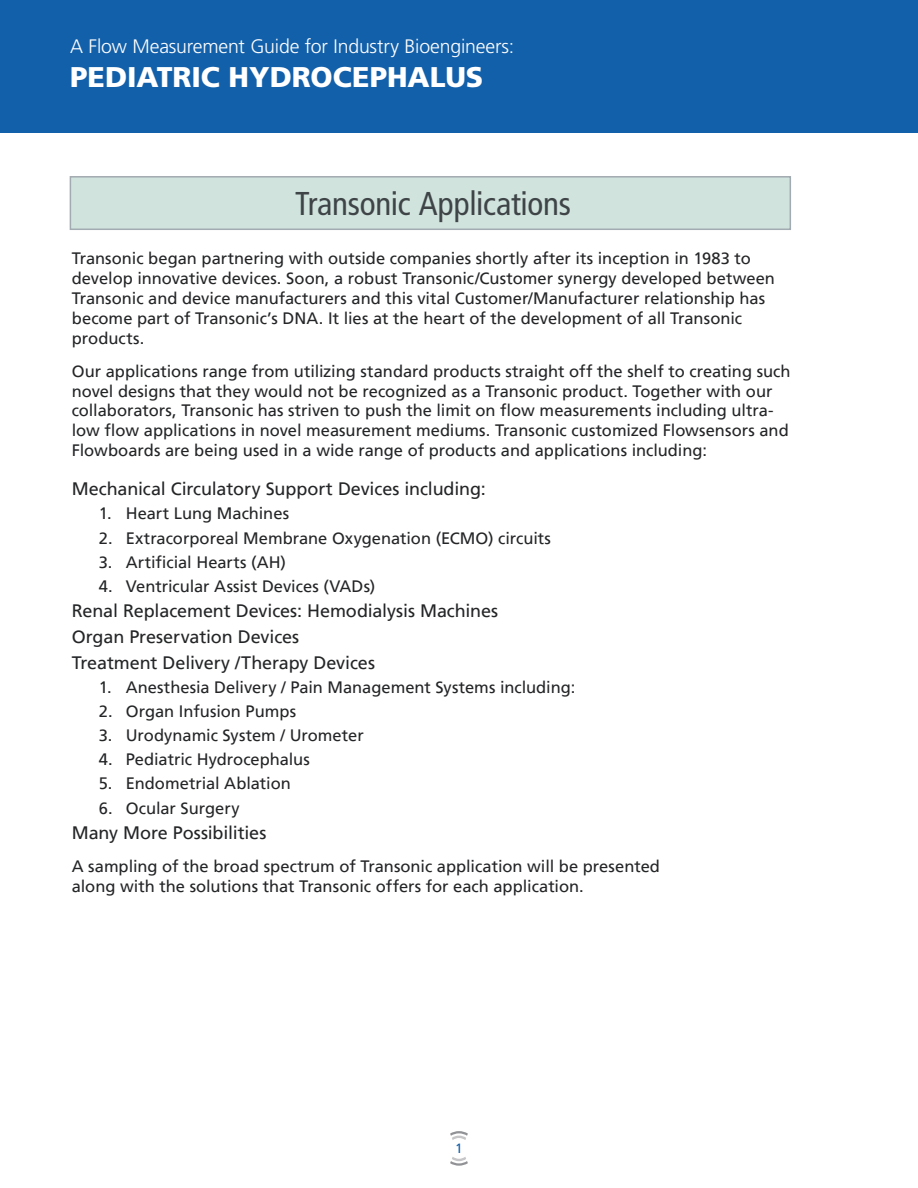
<style>
.page{position:relative;width:918px;height:1188px;background:#fff}
.page>*{position:absolute;margin:0;border:0;box-sizing:border-box;transform-origin:0 0}
.t1{font:condensed 33px "Frutiger LT";letter-spacing:-.01em;color:#3f4447}
.t2{font:900 28.5px "Frutiger";color:#fff}
.t3{font:condensed 24px "Frutiger LT";letter-spacing:-.005em;color:#fff}
.t4{font:300 19.5px "Frutiger LT Std";letter-spacing:-.01em;color:#fff}
.t5{font:18px/25.8px "Frutiger LT";letter-spacing:-.01em;color:#242527}
.t6{font:16.5px/19.8px "Frutiger LT";letter-spacing:-.005em;color:#242527}
.t7{font:13.5px "Frutiger";color:#1360aa}
</style>
<div class="page">
<div style="left:70px;top:177px;width:720px;height:52px;background:#d0e3dd"></div>
<div style="left:70px;top:176px;width:721px;height:54px;border:2px solid #a2abb1"></div>
<div style="left:0;top:0;width:918px;height:133px;background:#1360aa"></div>
<svg style="left:450px;top:1131px;width:18px;height:9px"></svg>
<svg style="left:450px;top:1157px;width:18px;height:9px"></svg>
<h3 class="t3" style="left:379px;top:26px;width:113px">Applications</h3>
<p class="t4" style="left:70px;top:35px;width:445px">A Flow Measurement Guide for Industry Bioengineers:</p>
<h2 class="t2" style="left:70px;top:60px;width:415px">PEDIATRIC HYDROCEPHALUS</h2>
<h1 class="t1" style="left:295px;top:185px;width:278px">Transonic Applications</h1>
<p class="t6" style="left:72px;top:249px;width:705px">Transonic began partnering with outside companies shortly after its inception in 1983 to develop innovative devices. Soon, a robust Transonic/Customer synergy developed between Transonic and device manufacturers and this vital Customer/Manufacturer relationship has become part of Transonic’s DNA. It lies at the heart of the development of all Transonic products.</p>
<p class="t6" style="left:72px;top:361px;width:720px">Our applications range from utilizing standard products straight off the shelf to creating such novel designs that they would not be recognized as a Transonic product. Together with our collaborators, Transonic has striven to push the limit on flow measurements including ultra&shy;low flow applications in novel measurement mediums. Transonic customized Flowsensors and Flowboards are being used in a wide range of products and applications including:</p>
<p class="t5" style="left:72px;top:476px;width:416px">Mechanical Circulatory Support Devices including:</p>
<p class="t6" style="left:99px;top:504px;width:192px">1. Heart Lung Machines</p>
<p class="t6" style="left:99px;top:528px;width:454px">2. Extracorporeal Membrane Oxygenation (ECMO) circuits</p>
<p class="t6" style="left:99px;top:552px;width:189px">3. Artificial Hearts (AH)</p>
<p class="t6" style="left:99px;top:576px;width:278px">4. Ventricular Assist Devices (VADs)</p>
<p class="t5" style="left:72px;top:598px;width:428px">Renal Replacement Devices: Hemodialysis Machines<br>Organ Preservation Devices<br>Treatment Delivery /Therapy Devices</p>
<p class="t6" style="left:99px;top:678px;width:478px">1. Anesthesia Delivery / Pain Management Systems including:</p>
<p class="t6" style="left:99px;top:702px;width:199px">2. Organ Infusion Pumps</p>
<p class="t6" style="left:99px;top:726px;width:266px">3. Urodynamic System / Urometer</p>
<p class="t6" style="left:99px;top:750px;width:213px">4. Pediatric Hydrocephalus</p>
<p class="t6" style="left:99px;top:774px;width:194px">5. Endometrial Ablation</p>
<p class="t6" style="left:99px;top:798px;width:142px">6. Ocular Surgery</p>
<p class="t5" style="left:72px;top:820px;width:196px">Many More Possibilities</p>
<p class="t6" style="left:72px;top:857px;width:590px">A sampling of the broad spectrum of Transonic application will be presented along with the solutions that Transonic offers for each application.</p>
<p class="t7" style="left:455px;top:1141px;width:9px">1</p>
</div>
